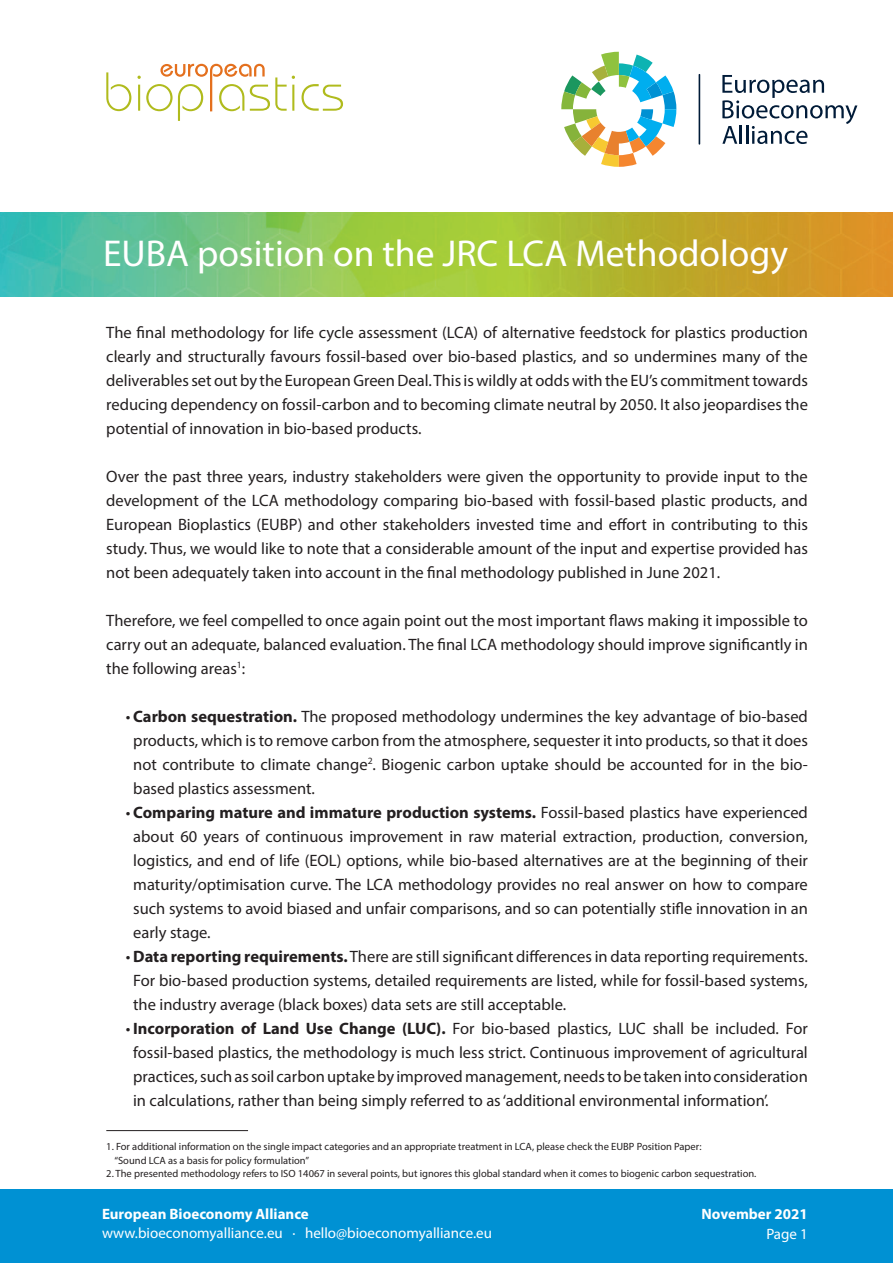
<style>
.page{position:relative;width:893px;height:1263px;background:#fff}
.page>*{position:absolute;margin:0;border:0;box-sizing:border-box;transform-origin:0 0}
.t1{font:37.5px "Myriad Pro";color:#fff}
.t2{font:16.5px/24px "Myriad Pro";color:#231f20;text-align:justify}
.t3{font:15px "Myriad Pro";color:#fff}
.t4{font:700 15px "Myriad Pro";color:#fff}
.t5{font:10.5px/13.5px "Myriad Pro";color:#231f20}
.s1{font-weight:700}
</style>
<div class="page">
<div style="left:0;top:1189px;width:893px;height:74px;background:#0091d3"></div>
<hr style="left:699px;top:74px;width:1px;height:71px;background:#001b38">
<svg style="left:722px;top:75px;width:135px;height:69px"></svg>
<svg style="left:561px;top:52px;width:115px;height:115px"></svg>
<img style="left:0;top:213px;width:893px;height:84px">
<svg style="left:106px;top:64px;width:237px;height:57px"></svg>
<hr style="left:106px;top:1130px;width:142px;height:1px;background:#231f20">
<h1 class="t1" style="left:103px;top:231px;width:687px">EUBA position on the JRC LCA Methodology</h1>
<p class="t2" style="left:106px;top:320px;width:703px">The final methodology for life cycle assessment (LCA) of alternative feedstock for plastics production clearly and structurally favours fossil-based over bio-based plastics, and so undermines many of the deliverables set out by the European Green Deal. This is wildly at odds with the EU’s commitment towards reducing dependency on fossil-carbon and to becoming climate neutral by 2050. It also jeopardises the potential of innovation in bio-based products.</p>
<p class="t2" style="left:106px;top:464px;width:703px">Over the past three years, industry stakeholders were given the opportunity to provide input to the development of the LCA methodology comparing bio-based with fossil-based plastic products, and European Bioplastics (EUBP) and other stakeholders invested time and effort in contributing to this study. Thus, we would like to note that a considerable amount of the input and expertise provided has not been adequately taken into account in the final methodology published in June 2021.</p>
<p class="t2" style="left:106px;top:608px;width:703px">Therefore, we feel compelled to once again point out the most important flaws making it impossible to carry out an adequate, balanced evaluation. The final LCA methodology should improve significantly in the following areas<sup>1</sup>:</p>
<p class="t2" style="left:133px;top:704px;width:676px;text-indent:-7px">• <span class="s1">Carbon sequestration.</span> The proposed methodology undermines the key advantage of bio-based products, which is to remove carbon from the atmosphere, sequester it into products, so that it does not contribute to climate change<sup>2</sup>. Biogenic carbon uptake should be accounted for in the bio&shy;based plastics assessment.</p>
<p class="t2" style="left:133px;top:800px;width:676px;text-indent:-7px">• <span class="s1">Comparing mature and immature production systems.</span> Fossil-based plastics have experienced about 60 years of continuous improvement in raw material extraction, production, conversion, logistics, and end of life (EOL) options, while bio-based alternatives are at the beginning of their maturity/optimisation curve. The LCA methodology provides no real answer on how to compare such systems to avoid biased and unfair comparisons, and so can potentially stifle innovation in an early stage.</p>
<p class="t2" style="left:133px;top:944px;width:676px;text-indent:-7px">• <span class="s1">Data reporting requirements.</span> There are still significant differences in data reporting requirements.<br>For bio-based production systems, detailed requirements are listed, while for fossil-based systems, the industry average (black boxes) data sets are still acceptable.</p>
<p class="t2" style="left:133px;top:1016px;width:676px;text-indent:-7px">• <span class="s1">Incorporation of Land Use Change (LUC).</span> For bio-based plastics, LUC shall be included. For fossil-based plastics, the methodology is much less strict. Continuous improvement of agricultural practices, such as soil carbon uptake by improved management, needs to be taken into consideration in calculations, rather than being simply referred to as ‘additional environmental information’.</p>
<p class="t5" style="left:114px;top:1140px;width:589px;text-indent:-8px">1. For additional information on the single impact categories and an appropriate treatment in LCA, please check the EUBP Position Paper: “Sound LCA as a basis for policy formulation”</p>
<p class="t5" style="left:106px;top:1167px;width:652px">2. The presented methodology refers to ISO 14067 in several points, but ignores this global standard when it comes to biogenic carbon sequestration.</p>
<p class="t4" style="left:102px;top:1204px;width:208px">European Bioeconomy Alliance</p>
<p class="t3" style="left:102px;top:1224px;width:391px">www.bioeconomyalliance.eu · hello@bioeconomyalliance.eu</p>
<p class="t4" style="left:702px;top:1204px;width:108px">November 2021</p>
<p class="t3" style="left:766px;top:1225px;width:43px">Page 1</p>
</div>
